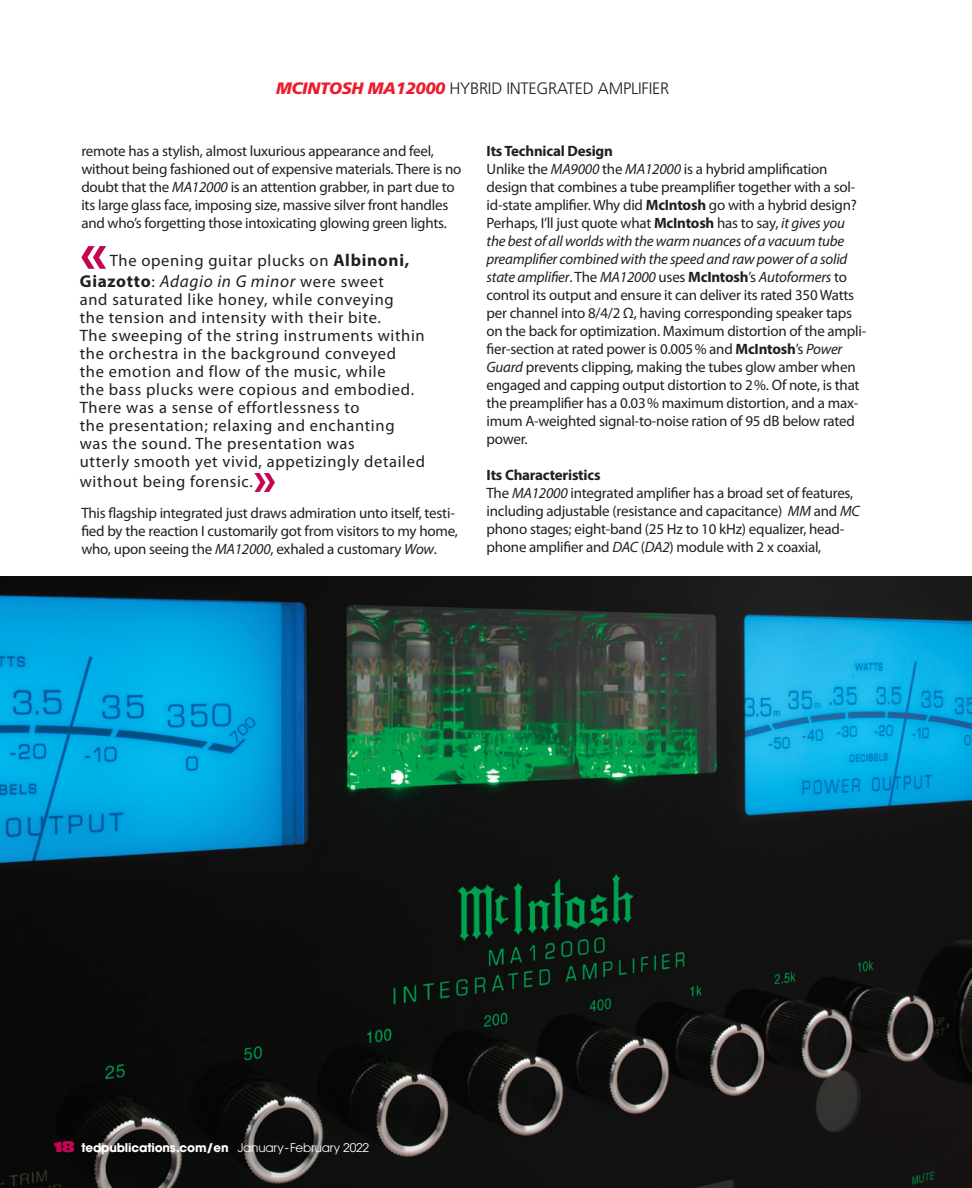
<style>
.page{position:relative;width:972px;height:1188px;background:#fff}
.page>*{position:absolute;margin:0;border:0;box-sizing:border-box;transform-origin:0 0}
.t1{font:700 59.4px "Myriad Pro";color:#c30552}
.t2{font:700 49.5px "Myriad Pro";color:#c30552}
.t3{font:italic 17.25px "Myriad Pro";letter-spacing:.04em;color:#231f20}
.t4{font:16.5px/18px "Myriad Pro";letter-spacing:.04em;color:#231f20}
.t5{font:300 16.5px "Frutiger";letter-spacing:-.015em;color:#231f20}
.t6{font:15px/18px "Myriad Pro";letter-spacing:-.015em;color:#231f20}
.t7{font:700 12px "Avant Garde";letter-spacing:-.015em;color:#fff}
.s1{font-weight:900;font-style:italic;color:#ee1b2c}
.s2{font-style:italic}
.s3{font-weight:700;font-size:17.25px}
.s4{font-weight:700;font-style:normal}
.s5{font-style:normal;font-size:16.5px}
.s6{font-weight:700}
.s7{font-family:"Antique Olive Nord";font-weight:400;font-size:15px;color:#c30552}
.s8{font-weight:400}
</style>
<div class="page">
<img style="left:0;top:577px;width:972px;height:611px">
<p class="t5" style="left:276px;top:79px;width:395px"><span class="s1">MCINTOSH MA 12000</span> HYBRID INTEGRATED AMPLIFIER</p>
<p class="t6" style="left:81px;top:142px;width:382px">remote has a stylish, almost luxurious appearance and feel, without being fashioned out of expensive materials. There is no doubt that the <span class="s2">MA12000</span> is an attention grabber, in part due to its large glass face, imposing size, massive silver front handles and who’s forgetting those intoxicating glowing green lights.</p>
<h1 class="t1" style="left:80px;top:214px;width:29px">«</h1>
<p class="t4" style="left:110px;top:251px;width:301px">The opening guitar plucks on <span class="s3">Albinoni,</span></p>
<p class="t3" style="left:80px;top:270px;width:306px"><span class="s4">Giazotto</span><span class="s5">:</span> Adagio in G minor <span class="s5">were sweet</span></p>
<p class="t4" style="left:80px;top:290px;width:347px">and saturated like honey, while conveying<br>the tension and intensity with their bite.<br>The sweeping of the string instruments within the orchestra in the background conveyed<br>the emotion and flow of the music, while<br>the bass plucks were copious and embodied.<br>There was a sense of effortlessness to<br>the presentation; relaxing and enchanting was the sound. The presentation was<br>utterly smooth yet vivid, appetizingly detailed</p>
<p class="t4" style="left:80px;top:472px;width:175px">without being forensic.</p>
<h2 class="t2" style="left:254px;top:446px;width:25px">»</h2>
<p class="t6" style="left:81px;top:503px;width:378px">This flagship integrated just draws admiration unto itself, testi&shy;fied by the reaction I customarily got from visitors to my home, who, upon seeing the <span class="s2">MA12000</span>, exhaled a customary <span class="s2">Wow</span>.</p>
<p class="t6" style="left:487px;top:142px;width:381px"><span class="s6">Its Technical Design<br></span>Unlike the <span class="s2">MA9000</span> the <span class="s2">MA12000</span> is a hybrid amplification design that combines a tube preamplifier together with a sol&shy;id-state amplifier. Why did <span class="s6">McIntosh</span> go with a hybrid design?<br>Perhaps, I’ll just quote what <span class="s6">McIntosh</span> has to say, <span class="s2">it gives you the best of all worlds with the warm nuances of a vacuum tube preamplifier combined with the speed and raw power of a solid state amplifier</span>. The <span class="s2">MA12000</span> uses <span class="s6">McIntosh</span>’s <span class="s2">Autoformers</span> to control its output and ensure it can deliver its rated 350 Watts per channel into 8/4/2 Ω, having corresponding speaker taps on the back for optimization. Maximum distortion of the ampli&shy;fier-section at rated power is 0.005% and <span class="s6">McIntosh</span>’s <span class="s2">Power Guard</span> prevents clipping, making the tubes glow amber when engaged and capping output distortion to 2%. Of note, is that the preamplifier has a 0.03% maximum distortion, and a max&shy;imum A-weighted signal-to-noise ration of 95 dB below rated power.</p>
<p class="t6" style="left:487px;top:466px;width:375px"><span class="s6">Its Characteristics<br></span>The <span class="s2">MA12000</span> integrated amplifier has a broad set of features, including adjustable (resistance and capacitance) <span class="s2">MM</span> and <span class="s2">MC </span>phono stages; eight-band (25 Hz to 10 kHz) equalizer, head&shy;phone amplifier and <span class="s2">DAC</span> (<span class="s2">DA2</span>) module with 2 x coaxial,</p>
<p class="t7" style="left:54px;top:1140px;width:317px"><span class="s7">18</span> tedpublications.com/en <span class="s8">January-February 2022</span></p>
</div>
